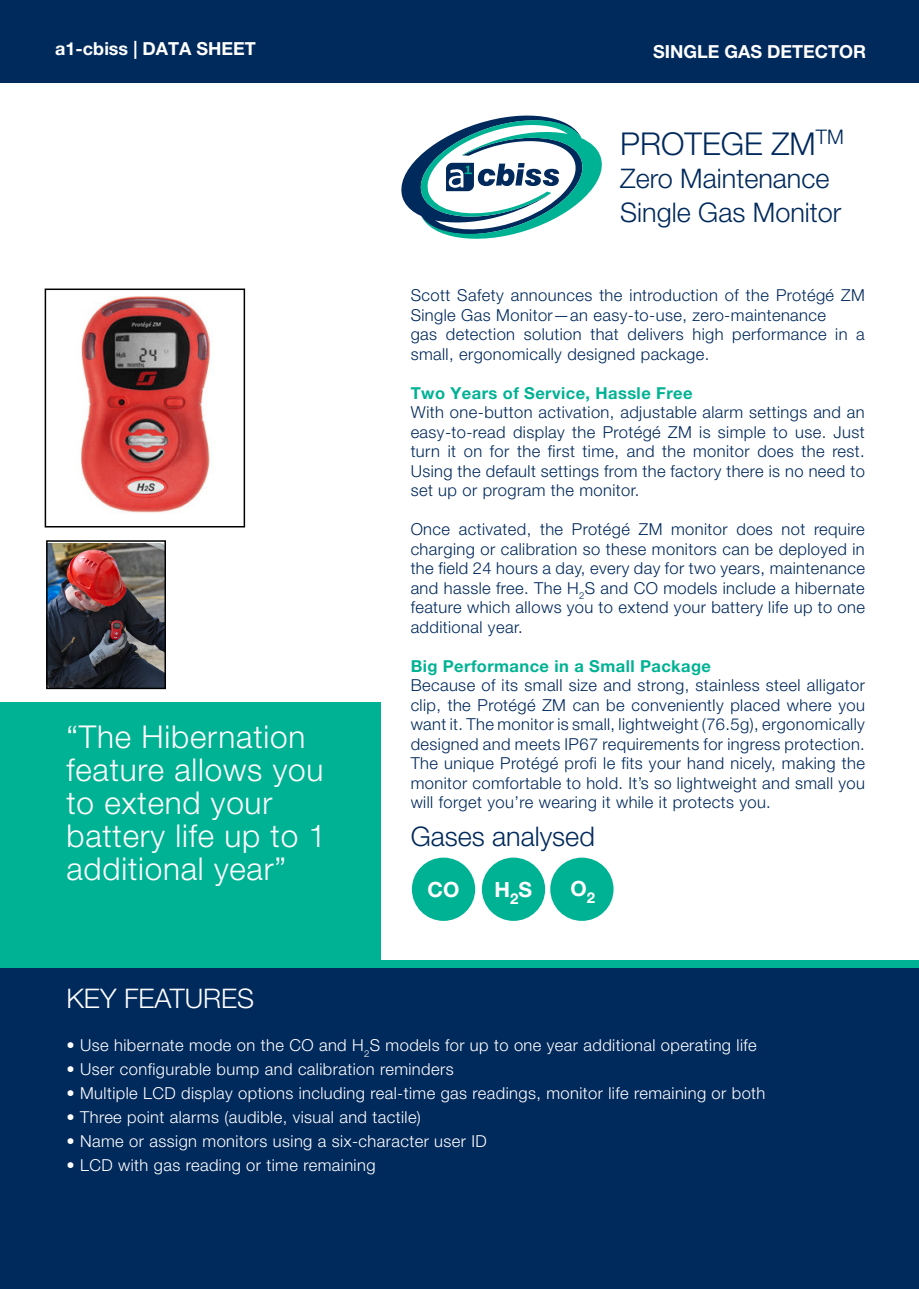
<style>
.page{position:relative;width:919px;height:1289px;background:#fff}
.page>*{position:absolute;margin:0;border:0;box-sizing:border-box;transform-origin:0 0}
.Subtitle{font:300 31.5px/33px "Helvetica Neue LT Pro";letter-spacing:.025em;color:#fff}
.t1{font:300 31.5px "Helvetica Neue LT Pro";color:#00295c}
.Subtitle-2{font:300 27px/33px "Helvetica Neue LT Pro";color:#00295c}
.Subtitle-3{font:300 27px "Helvetica Neue LT Pro";color:#fff}
.Subtitle-4{font:700 21px "Helvetica Neue LT Pro";color:#fff}
.t2{font:700 18px "Helvetica Neue LT Pro";color:#fff}
.Body_Copy{font:300 16.5px/19.5px "Helvetica Neue LT Pro";letter-spacing:.025em;color:#00295c;text-align:justify}
.Body_Copy-2{font:300 16.5px "Helvetica Neue LT Pro";letter-spacing:.025em;color:#fff}
.Body_Copy-3{font:700 16.5px "Helvetica Neue LT Pro";letter-spacing:.025em;color:#00b294}
</style>
<div class="page">
<div style="left:0;top:967px;width:918px;height:321px;background:#00295c"></div>
<div style="left:0;top:702px;width:381px;height:265px;background:#00b294"></div>
<img style="left:81px;top:296px;width:129px;height:217px">
<div style="left:45px;top:288px;width:200px;height:239px;border:2px solid #000"></div>
<div style="left:13px;top:960px;width:905px;height:7px;background:#00b294"></div>
<img style="left:49px;top:543px;width:114px;height:143px">
<div style="left:46px;top:540px;width:120px;height:149px;border:2px solid #000"></div>
<div style="left:412px;top:857px;width:63px;height:63px;background:#00b294;border-radius:50%"></div>
<div style="left:482px;top:857px;width:63px;height:63px;background:#00b294;border-radius:50%"></div>
<div style="left:550px;top:857px;width:63px;height:63px;background:#00b294;border-radius:50%"></div>
<svg style="left:401px;top:116px;width:200px;height:123px"></svg>
<div style="left:0;top:0;width:918px;height:83px;background:#00295c"></div>
<p class="t2" style="left:55px;top:38px;width:202px">a1-cbiss | DATA SHEET</p>
<p class="t2" style="left:653px;top:41px;width:215px">SINGLE GAS DETECTOR</p>
<p class="Subtitle" style="left:66px;top:719px;width:261px">“The Hibernation feature allows you to extend your battery life up to 1 additional year”</p>
<p class="t1" style="left:620px;top:125px;width:225px">PROTEGE ZM<sup>TM</sup></p>
<p class="Subtitle-2" style="left:620px;top:162px;width:223px">Zero Maintenance<br>Single Gas Monitor</p>
<p class="Body_Copy" style="left:410px;top:285px;width:455px">Scott Safety announces the introduction of the Protégé ZM<br>Single Gas Monitor—an easy-to-use, zero-maintenance</p>
<p class="Body_Copy" style="left:410px;top:324px;width:455px">gas detection solution that delivers high performance in a small, ergonomically designed package.</p>
<p class="Body_Copy-3" style="left:410px;top:382px;width:283px">Two Years of Service, Hassle Free</p>
<p class="Body_Copy" style="left:410px;top:402px;width:455px">With one-button activation, adjustable alarm settings and an easy-to-read display the Protégé ZM is simple to use. Just turn it on for the first time, and the monitor does the rest.<br>Using the default settings from the factory there is no need to set up or program the monitor.</p>
<p class="Body_Copy" style="left:410px;top:519px;width:455px">Once activated, the Protégé ZM monitor does not require charging or calibration so these monitors can be deployed in the field 24 hours a day, every day for two years, maintenance and hassle free. The H<sub>2</sub>S and CO models include a hibernate feature which allows you to extend your battery life up to one additional year.</p>
<p class="Body_Copy-3" style="left:410px;top:655px;width:302px">Big Performance in a Small Package</p>
<p class="Body_Copy" style="left:410px;top:675px;width:455px">Because of its small size and strong, stainless steel alligator clip, the Protégé ZM can be conveniently placed where you want it. The monitor is small, lightweight (76.5g), ergonomically designed and meets IP67 requirements for ingress protection.<br>The unique Protégé profi le fits your hand nicely, making the monitor comfortable to hold. It’s so lightweight and small you will forget you’re wearing it while it protects you.</p>
<p class="Subtitle-2" style="left:410px;top:819px;width:186px">Gases analysed</p>
<p class="Subtitle-4" style="left:427px;top:876px;width:33px">CO</p>
<p class="Subtitle-4" style="left:494px;top:876px;width:39px">H<sub>2</sub>S</p>
<p class="Subtitle-4" style="left:570px;top:875px;width:26px">O<sub>2</sub></p>
<p class="Subtitle-3" style="left:66px;top:981px;width:189px">KEY FEATURES</p>
<p class="Body_Copy-2" style="left:66px;top:1035px;width:691px">• Use hibernate mode on the CO and H<sub>2</sub>S models for up to one year additional operating life</p>
<p class="Body_Copy-2" style="left:66px;top:1059px;width:388px">• User configurable bump and calibration reminders</p>
<p class="Body_Copy-2" style="left:66px;top:1083px;width:700px">• Multiple LCD display options including real-time gas readings, monitor life remaining or both</p>
<p class="Body_Copy-2" style="left:66px;top:1107px;width:356px">• Three point alarms (audible, visual and tactile)</p>
<p class="Body_Copy-2" style="left:66px;top:1131px;width:422px">• Name or assign monitors using a six-character user ID</p>
<p class="Body_Copy-2" style="left:66px;top:1155px;width:310px">• LCD with gas reading or time remaining</p>
</div>
